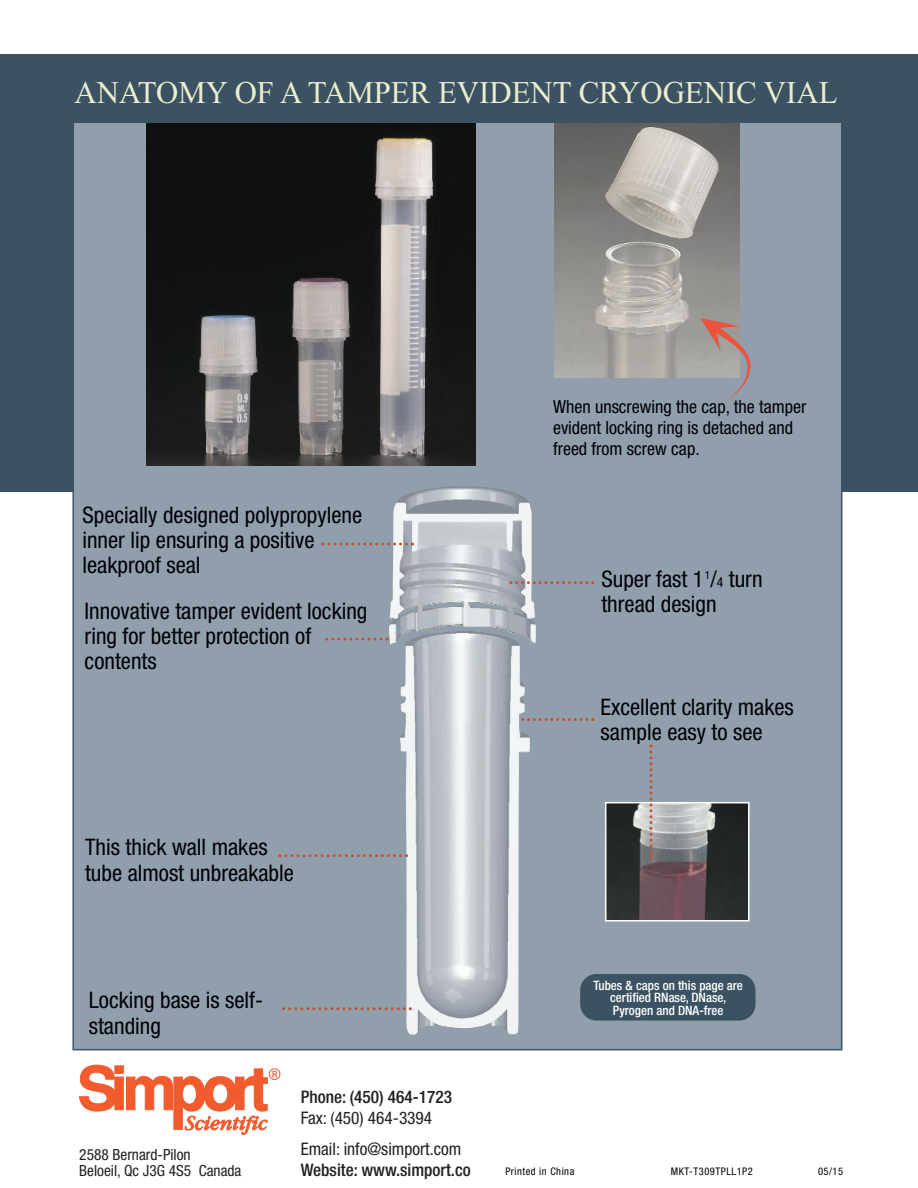
<style>
.page{position:relative;width:918px;height:1188px;background:#fff}
.page>*{position:absolute;margin:0;border:0;box-sizing:border-box;transform-origin:0 0}
.t1{font:31.65px "Times New Roman";color:#eaeecd}
.t2{font:25.95px "Myriad Pro";color:#f15b2e}
.t3{font:condensed 22.8px/25px "Helvetica Neue";color:#000006}
.t4{font:condensed 18px/21px "Helvetica Neue";color:#000006}
.t5{font:500 condensed 17.4px "Helvetica Neue";color:#231f20}
.t6{font:condensed 17.4px/30.8px "Helvetica Neue";color:#231f20}
.t7{font:condensed 15.45px/15.5px "Helvetica Neue";color:#231f20}
.t8{font:500 condensed 12.9px/12.3px "Helvetica Neue";color:#fff;text-align:center}
.t9{font:condensed 10.5px "Helvetica Neue";letter-spacing:.05em;color:#000006}
.s1{font-size:13.65px}
</style>
<div class="page">
<div style="left:0;top:54px;width:918px;height:438px;background:#3a5262"></div>
<div style="left:74px;top:123px;width:767px;height:926px;background:#909fab"></div>
<svg style="left:325px;top:638px;width:63px;height:3px"></svg>
<svg style="left:538px;top:718px;width:56px;height:3px"></svg>
<img style="left:608px;top:805px;width:139px;height:113px">
<div style="left:605px;top:802px;width:145px;height:119px;border:2px solid #fff"></div>
<img style="left:554px;top:123px;width:185px;height:254px">
<img style="left:147px;top:123px;width:329px;height:342px">
<img style="left:389px;top:486px;width:147px;height:549px">
<svg style="left:278px;top:854px;width:130px;height:3px"></svg>
<svg style="left:282px;top:1007px;width:130px;height:3px"></svg>
<svg style="left:509px;top:581px;width:85px;height:3px"></svg>
<svg style="left:649px;top:745px;width:3px;height:114px"></svg>
<svg style="left:700px;top:318px;width:50px;height:84px"></svg>
<svg style="left:79px;top:1065px;width:189px;height:70px"></svg>
<div style="left:580px;top:974px;width:175px;height:47px;background:#3a5262;border-radius:16px"></div>
<svg style="left:321px;top:543px;width:93px;height:3px"></svg>
<h1 class="t1" style="left:75px;top:73px;width:765px">ANATOMY OF A TAMPER EVIDENT CRYOGENIC VIAL</h1>
<p class="t3" style="left:82px;top:504px;width:281px">Specially designed polypropylene inner lip ensuring a positive leakproof seal</p>
<p class="t3" style="left:85px;top:600px;width:284px">Innovative tamper evident locking ring for better protection of contents</p>
<p class="t3" style="left:85px;top:837px;width:210px">This thick wall makes tube almost unbreakable</p>
<p class="t4" style="left:553px;top:398px;width:255px">When unscrewing the cap, the tamper evident locking ring is detached and freed from screw cap.</p>
<p class="t3" style="left:601px;top:569px;width:163px">Super fast 1<sup>1</sup>/<span class="s1">4</span> turn thread design</p>
<p class="t3" style="left:601px;top:696px;width:195px">Excellent clarity makes sample easy to see</p>
<p class="t3" style="left:89px;top:990px;width:176px">Locking base is self&shy;standing</p>
<p class="t2" style="left:268px;top:1067px;width:15px">®</p>
<p class="t7" style="left:79px;top:1148px;width:164px">2588 Bernard-Pilon<br>Beloeil, Qc J3G 4S5 Canada</p>
<p class="t5" style="left:301px;top:1091px;width:153px">Phone: (450) 464-1723</p>
<p class="t6" style="left:301px;top:1104px;width:162px">Fax: (450) 464-3394<br>Email: info@simport.com</p>
<p class="t5" style="left:301px;top:1163px;width:172px">Website: www.simport.co</p>
<p class="t8" style="left:593px;top:980px;width:151px">Tubes &amp; caps on this page are certified RNase, DNase,<br>Pyrogen and DNA-free</p>
<p class="t9" style="left:505px;top:1167px;width:70px">Printed in China</p>
<p class="t9" style="left:671px;top:1167px;width:84px">MKT-T309TPLL1P2</p>
<p class="t9" style="left:818px;top:1167px;width:27px">05/15</p>
</div>
